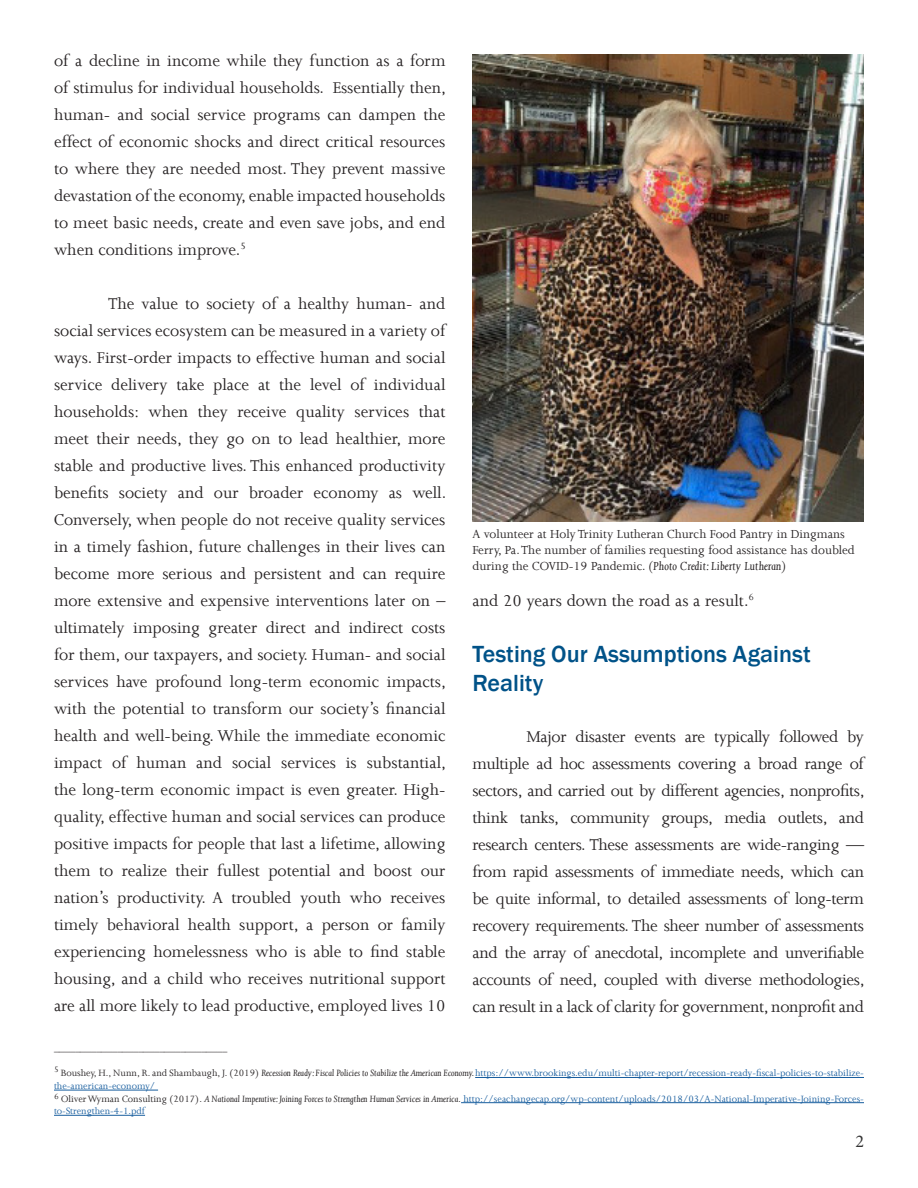
<style>
.page{position:relative;width:918px;height:1188px;background:#fff}
.page>*{position:absolute;margin:0;border:0;box-sizing:border-box;transform-origin:0 0}
.Section_hed{font:500 24px/28.8px "Franklin Gothic";color:#005288}
.Body_Copy_18_pt_ledd{font:18px/27px "Joanna";color:#231f20;text-align:justify}
.t1{font:18px "Minion Pro";color:#333}
.t2{font:13.5px/16.2px "Joanna";color:#231f20}
.Footnote_Joanna_MT{font:10.5px/12.6px "Joanna";color:#175d9e}
.Footnote_Joanna_MT-2{font:10.5px "Joanna";color:#231f20}
.s1{font-style:italic}
.s2{color:#231f20}
.s3{font-style:italic;color:#231f20}
</style>
<div class="page">
<hr style="left:475px;top:1077px;width:389px;height:1px;background:#175d9e">
<hr style="left:54px;top:1090px;width:104px;height:1px;background:#175d9e">
<hr style="left:461px;top:1102px;width:403px;height:1px;background:#175d9e">
<hr style="left:54px;top:1115px;width:91px;height:1px;background:#175d9e">
<img style="left:472px;top:54px;width:392px;height:468px">
<p class="Body_Copy_18_pt_ledd" style="left:54px;top:47px;width:394px">of a decline in income while they function as a form of stimulus for individual households. Essentially then, human- and social service programs can dampen the effect of economic shocks and direct critical resources to where they are needed most. They prevent massive devastation of the economy, enable impacted households to meet basic needs, create and even save jobs, and end when conditions improve.<sup>5</sup></p>
<p class="Body_Copy_18_pt_ledd" style="left:54px;top:290px;width:394px;text-indent:54px">The value to society of a healthy human- and social services ecosystem can be measured in a variety of ways. First-order impacts to effective human and social service delivery take place at the level of individual households: when they receive quality services that meet their needs, they go on to lead healthier, more stable and productive lives. This enhanced productivity benefits society and our broader economy as well.<br>Conversely, when people do not receive quality services in a timely fashion, future challenges in their lives can become more serious and persistent and can require more extensive and expensive interventions later on – ultimately imposing greater direct and indirect costs for them, our taxpayers, and society. Human- and social services have profound long-term economic impacts, with the potential to transform our society’s financial health and well-being. While the immediate economic impact of human and social services is substantial, the long-term economic impact is even greater. High&shy;quality, effective human and social services can produce positive impacts for people that last a lifetime, allowing them to realize their fullest potential and boost our nation’s productivity. A troubled youth who receives timely behavioral health support, a person or family experiencing homelessness who is able to find stable housing, and a child who receives nutritional support are all more likely to lead productive, employed lives 10</p>
<p class="t2" style="left:472px;top:525px;width:384px">A volunteer at Holy Trinity Lutheran Church Food Pantry in Dingmans<br>Ferry, Pa. The number of families requesting food assistance has doubled during the COVID-19 Pandemic. <span class="s1">(Photo Credit: Liberty Lutheran)</span></p>
<p class="Body_Copy_18_pt_ledd" style="left:472px;top:587px;width:283px">and 20 years down the road as a result.<sup>6</sup></p>
<p class="Section_hed" style="left:472px;top:640px;width:340px">Testing Our Assumptions Against<br>Reality</p>
<p class="Body_Copy_18_pt_ledd" style="left:472px;top:723px;width:394px;text-indent:54px">Major disaster events are typically followed by multiple ad hoc assessments covering a broad range of sectors, and carried out by different agencies, nonprofits, think tanks, community groups, media outlets, and research centers. These assessments are wide-ranging — from rapid assessments of immediate needs, which can be quite informal, to detailed assessments of long-term recovery requirements. The sheer number of assessments and the array of anecdotal, incomplete and unverifiable accounts of need, coupled with diverse methodologies, can result in a lack of clarity for government, nonprofit and</p>
<p class="Footnote_Joanna_MT-2" style="left:54px;top:1042px;width:175px">_________________________________</p>
<p class="Footnote_Joanna_MT" style="left:54px;top:1067px;width:812px"><sup>5</sup> <span class="s2">Boushey, H., Nunn, R. and Shambaugh, J. (2019)</span> <span class="s3">Recession Ready: Fiscal Policies to Stabilize the American Economy.</span> https://www.brookings.edu/multi-chapter-report/recession-ready-fiscal-policies-to-stabilize&shy;the-american-economy/</p>
<p class="Footnote_Joanna_MT" style="left:54px;top:1092px;width:812px"><sup>6</sup> <span class="s2">Oliver Wyman Consulting (2017).</span> <span class="s3">A National Imperative: Joining Forces to Strengthen Human Services in America.</span> http://seachangecap.org/wp-content/uploads/2018/03/A-National-Imperative-Joining-Forces&shy;to-Strengthen-4-1.pdf</p>
<p class="t1" style="left:855px;top:1129px;width:10px">2</p>
</div>
